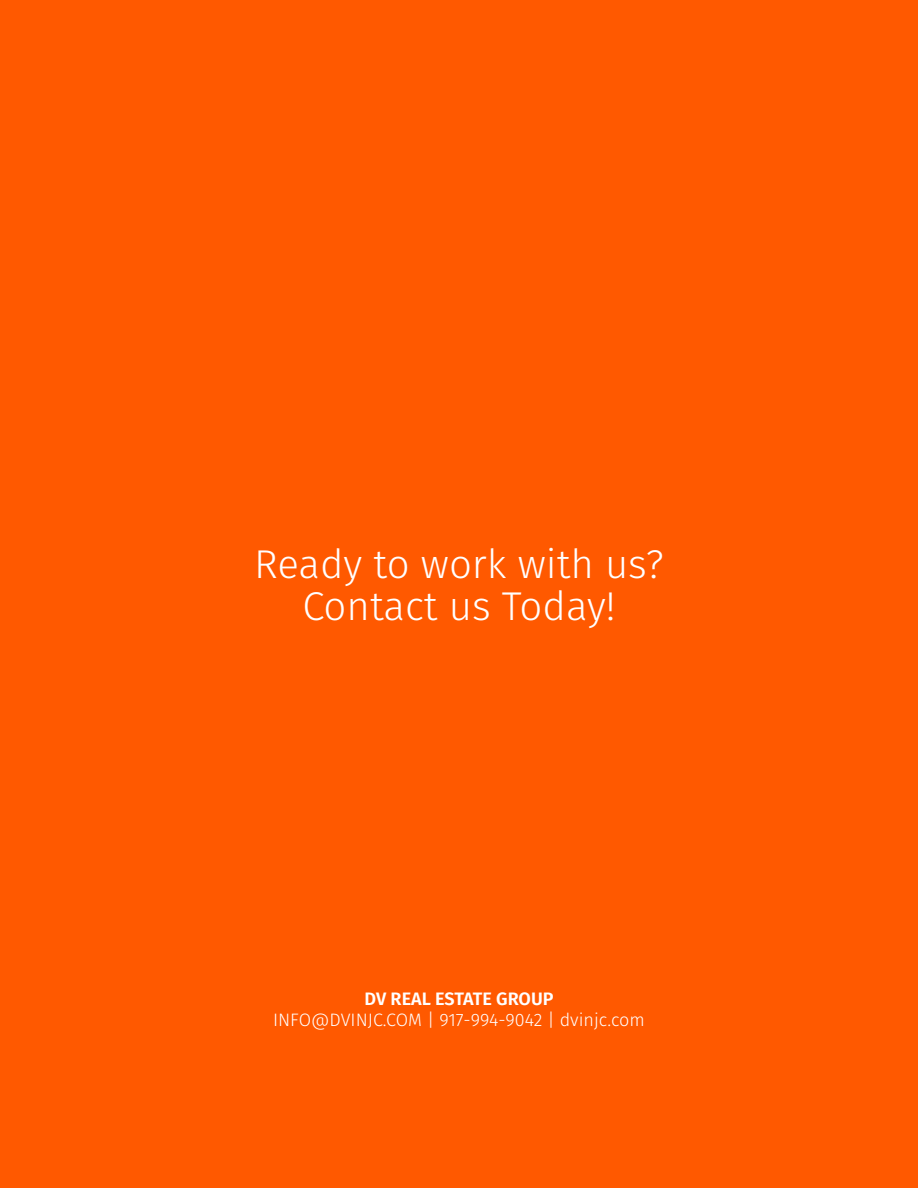
<style>
.page{position:relative;width:918px;height:1188px;background:#ff5900}
.page>*{position:absolute;margin:0;border:0;box-sizing:border-box;transform-origin:0 0}
.t1{font:300 40.2px "Fira Sans";color:#fff}
.t2{font:300 18px "Fira Sans";color:#fff}
.t3{font:600 18px "Fira Sans";color:#fff}
</style>
<div class="page">
<p class="t1" style="left:254px;top:536px;width:411px">Ready to work with us?</p>
<p class="t1" style="left:302px;top:578px;width:315px">Contact us Today!</p>
<p class="t3" style="left:364px;top:984px;width:191px">DV REAL ESTATE GROUP</p>
<p class="t2" style="left:273px;top:1007px;width:373px">INFO@DVINJC.COM | 917-994-9042 | dvinjc.com</p>
</div>
